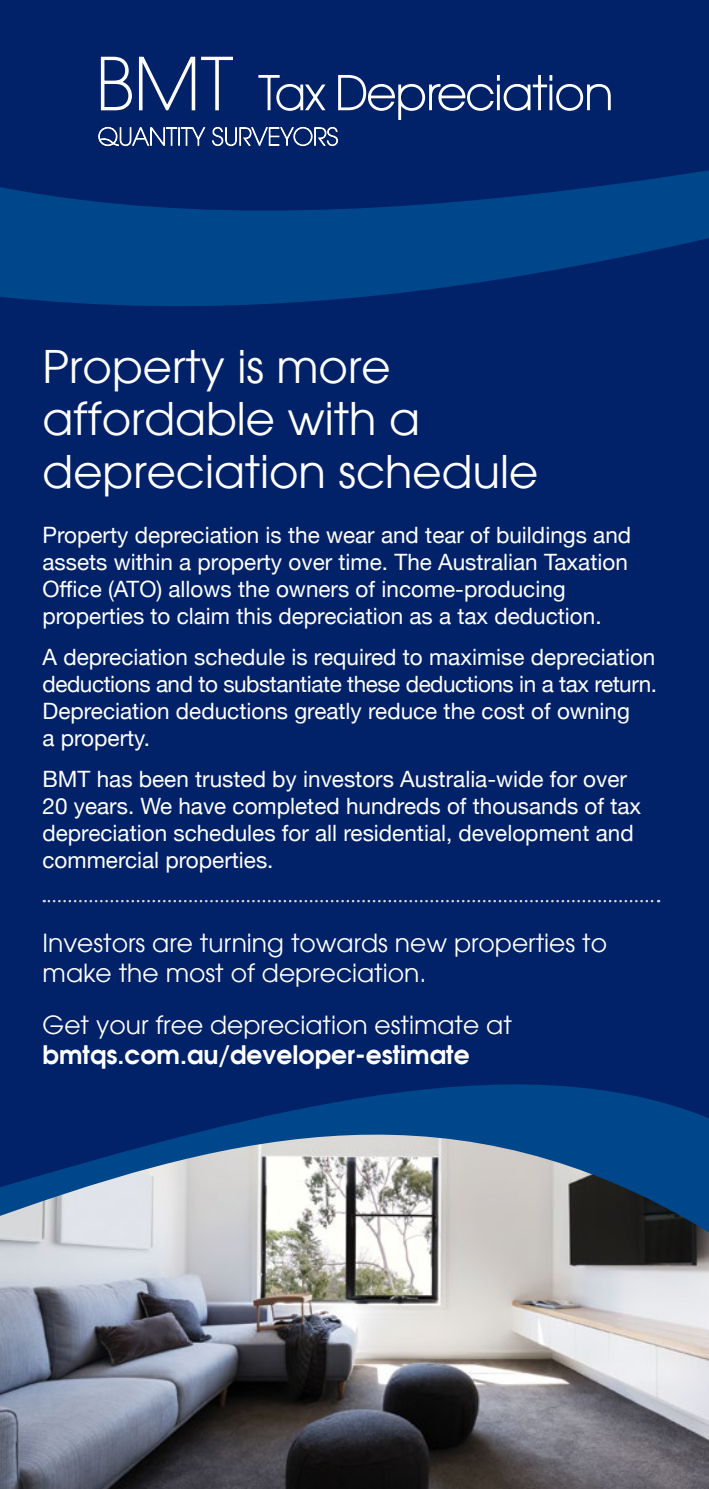
<style>
.page{position:relative;width:709px;height:1489px;background:#fff}
.page>*{position:absolute;margin:0;border:0;box-sizing:border-box;transform-origin:0 0}
.t1{font:45px/52.5px "Avant Garde LT";color:#fff}
.t2{font:25px/30px "Avant Garde LT";color:#fff}
.t3{font:25px "Avant Garde Gothic Bold T.";color:#fff}
.t4{font:22.5px/27px "Helvetica Neue";color:#fff}
</style>
<div class="page">
<div style="left:0;top:209px;width:709px;height:783px;background:#012169"></div>
<img style="left:0;top:1296px;width:709px;height:192px">
<svg style="left:0;top:0;width:709px;height:306px;background:#002e75"></svg>
<svg style="left:0;top:992px;width:709px;height:304px;background:#4f6890"></svg>
<svg style="left:98px;top:57px;width:512px;height:89px;background:#213d7c"></svg>
<svg style="left:44px;top:899px;width:615px;height:3px"></svg>
<h1 class="t1" style="left:43px;top:340px;width:497px">Property is more affordable with a depreciation schedule</h1>
<p class="t4" style="left:43px;top:522px;width:590px">Property depreciation is the wear and tear of buildings and assets within a property over time. The Australian Taxation Office (ATO) allows the owners of income-producing properties to claim this depreciation as a tax deduction.</p>
<p class="t4" style="left:43px;top:645px;width:616px">A depreciation schedule is required to maximise depreciation deductions and to substantiate these deductions in a tax return.<br>Depreciation deductions greatly reduce the cost of owning<br>a property.</p>
<p class="t4" style="left:43px;top:767px;width:600px">BMT has been trusted by investors Australia-wide for over 20 years. We have completed hundreds of thousands of tax depreciation schedules for all residential, development and commercial properties.</p>
<p class="t2" style="left:43px;top:928px;width:566px">Investors are turning towards new properties to make the most of depreciation.</p>
<p class="t2" style="left:43px;top:1009px;width:471px">Get your free depreciation estimate at</p>
<p class="t3" style="left:43px;top:1037px;width:429px">bmtqs.com.au/developer-estimate</p>
</div>
